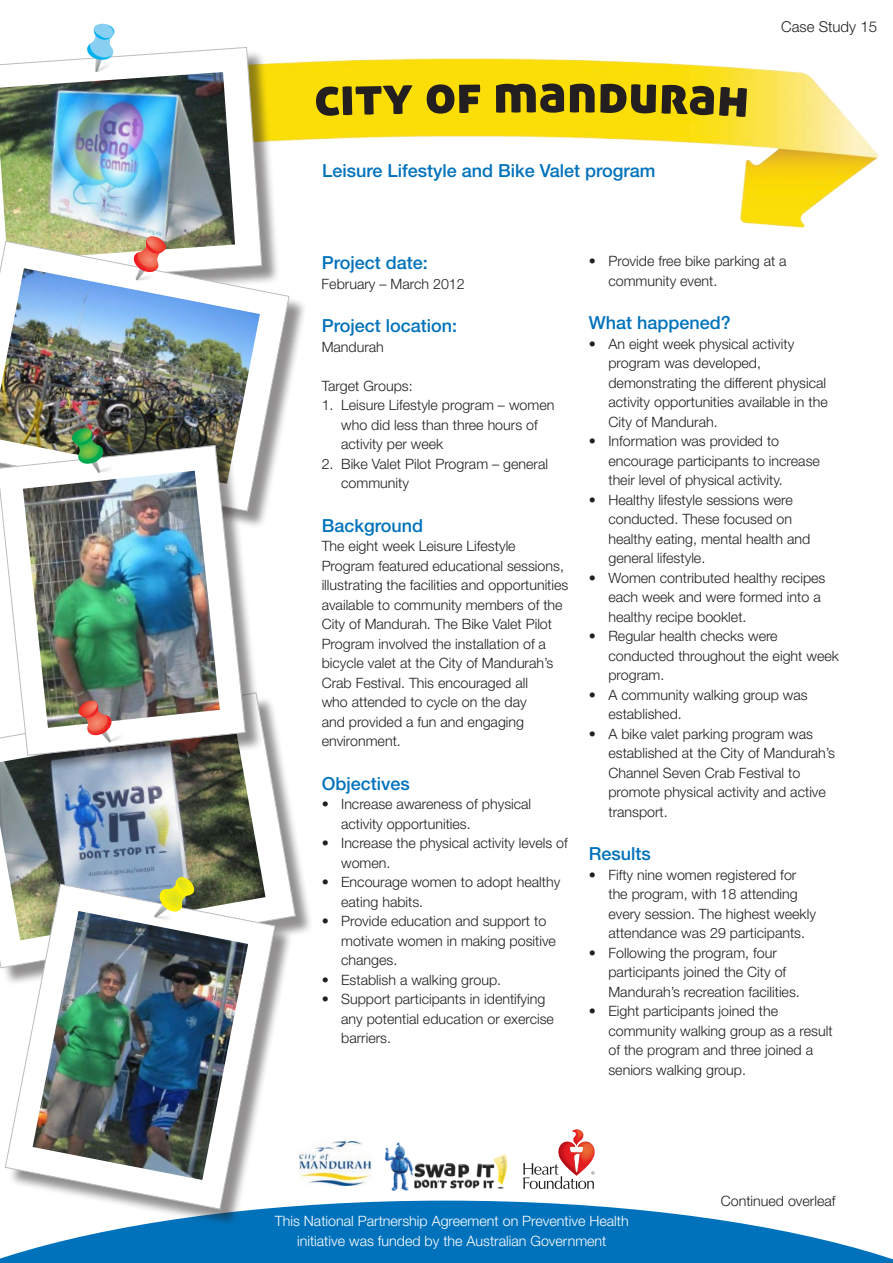
<style>
.page{position:relative;width:893px;height:1263px;background:#fff}
.page>*{position:absolute;margin:0;border:0;box-sizing:border-box;transform-origin:0 0}
.t1{font:54px "Aller Display";color:#231f20}
.t2{font:500 18px "Helvetica Neue";color:#0072bc}
.t3{font:300 15px "Helvetica Neue";color:#231f20}
.t4{font:300 14.25px/19.5px "Helvetica Neue";color:#231f20}
.t5{font:300 14.25px/19.5px "Helvetica Neue";color:#fff;text-align:center}
</style>
<div class="page">
<img style="left:280px;top:58px;width:599px;height:170px">
<div style="left:0;top:50px;width:280px;height:254px;background:#231f20;opacity:.5"></div>
<svg style="left:0;top:47px;width:262px;height:194px"></svg>
<img style="left:0;top:72px;width:235px;height:169px">
<svg style="left:86px;top:24px;width:32px;height:48px"></svg>
<svg style="left:0;top:1200px;width:893px;height:63px;fill:#0072bc"></svg>
<div style="left:0;top:695px;width:314px;height:291px;background:#231f20;opacity:.5"></div>
<svg style="left:0;top:695px;width:296px;height:273px"></svg>
<img style="left:0;top:721px;width:265px;height:219px">
<div style="left:0;top:244px;width:307px;height:285px;background:#231f20;opacity:.5"></div>
<svg style="left:0;top:241px;width:289px;height:270px"></svg>
<img style="left:0;top:268px;width:260px;height:180px">
<div style="left:8px;top:887px;width:285px;height:340px;background:#231f20;opacity:.5"></div>
<svg style="left:5px;top:884px;width:270px;height:325px"></svg>
<img style="left:33px;top:911px;width:215px;height:269px">
<div style="left:0;top:448px;width:264px;height:326px;background:#231f20;opacity:.5"></div>
<svg style="left:0;top:445px;width:246px;height:311px"></svg>
<img style="left:23px;top:471px;width:197px;height:257px">
<svg style="left:132px;top:236px;width:35px;height:44px"></svg>
<svg style="left:154px;top:877px;width:42px;height:45px"></svg>
<img style="left:71px;top:429px;width:48px;height:44px">
<svg style="left:77px;top:701px;width:53px;height:42px"></svg>
<img style="left:384px;top:1142px;width:124px;height:49px">
<img style="left:559px;top:1129px;width:35px;height:18px">
<svg style="left:523px;top:1147px;width:72px;height:42px"></svg>
<img style="left:299px;top:1141px;width:73px;height:45px">
<svg style="left:600px;top:84px;width:147px;height:33px;background:#fade10"></svg>
<h1 class="t1" style="left:314px;top:62px;width:168px;rotate:-1deg">city of</h1>
<h1 class="t1" style="left:493px;top:58px;width:106px">man</h1>
<p class="t2" style="left:322px;top:160px;width:335px">Leisure Lifestyle and Bike Valet program</p>
<p class="t3" style="left:781px;top:17px;width:97px">Case Study 15</p>
<p class="t2" style="left:322px;top:252px;width:108px">Project date:</p>
<p class="t4" style="left:322px;top:274px;width:145px">February – March 2012</p>
<p class="t2" style="left:322px;top:315px;width:137px">Project location:</p>
<p class="t4" style="left:322px;top:337px;width:64px">Mandurah</p>
<p class="t4" style="left:322px;top:376px;width:93px">Target Groups:</p>
<p class="t4" style="left:341px;top:395px;width:215px;text-indent:-19px">1. Leisure Lifestyle program – women who did less than three hours of activity per week</p>
<p class="t4" style="left:341px;top:454px;width:208px;text-indent:-19px">2. Bike Valet Pilot Program – general community</p>
<p class="t2" style="left:322px;top:515px;width:103px">Background</p>
<p class="t4" style="left:322px;top:536px;width:248px">The eight week Leisure Lifestyle Program featured educational sessions, illustrating the facilities and opportunities available to community members of the City of Mandurah. The Bike Valet Pilot Program involved the installation of a bicycle valet at the City of Mandurah’s Crab Festival. This encouraged all<br>who attended to cycle on the day<br>and provided a fun and engaging environment.</p>
<p class="t2" style="left:322px;top:773px;width:90px">Objectives</p>
<p class="t4" style="left:341px;top:794px;width:192px;text-indent:-19px">• Increase awareness of physical activity opportunities.</p>
<p class="t4" style="left:341px;top:833px;width:228px;text-indent:-19px">• Increase the physical activity levels of women.</p>
<p class="t4" style="left:341px;top:872px;width:221px;text-indent:-19px">• Encourage women to adopt healthy eating habits.</p>
<p class="t4" style="left:341px;top:911px;width:216px;text-indent:-19px">• Provide education and support to motivate women in making positive changes.</p>
<p class="t4" style="left:322px;top:969px;width:181px">• Establish a walking group.</p>
<p class="t4" style="left:341px;top:989px;width:214px;text-indent:-19px">• Support participants in identifying any potential education or exercise barriers.</p>
<p class="t4" style="left:608px;top:251px;width:180px;text-indent:-19px">• Provide free bike parking at a community event.</p>
<p class="t2" style="left:589px;top:312px;width:144px">What happened?</p>
<p class="t4" style="left:608px;top:334px;width:221px;text-indent:-19px">• An eight week physical activity program was developed, demonstrating the different physical activity opportunities available in the<br>City of Mandurah.</p>
<p class="t4" style="left:608px;top:431px;width:213px;text-indent:-19px">• Information was provided to encourage participants to increase their level of physical activity.</p>
<p class="t4" style="left:608px;top:490px;width:203px;text-indent:-19px">• Healthy lifestyle sessions were conducted. These focused on healthy eating, mental health and general lifestyle.</p>
<p class="t4" style="left:608px;top:568px;width:218px;text-indent:-19px">• Women contributed healthy recipes each week and were formed into a healthy recipe booklet.</p>
<p class="t4" style="left:608px;top:626px;width:232px;text-indent:-19px">• Regular health checks were conducted throughout the eight week program.</p>
<p class="t4" style="left:608px;top:685px;width:201px;text-indent:-19px">• A community walking group was established.</p>
<p class="t4" style="left:608px;top:724px;width:228px;text-indent:-19px">• A bike valet parking program was established at the City of Mandurah’s<br>Channel Seven Crab Festival to promote physical activity and active transport.</p>
<p class="t2" style="left:589px;top:843px;width:64px">Results</p>
<p class="t4" style="left:608px;top:865px;width:209px;text-indent:-19px">• Fifty nine women registered for the program, with 18 attending every session. The highest weekly attendance was 29 participants.</p>
<p class="t4" style="left:608px;top:943px;width:193px;text-indent:-19px">• Following the program, four participants joined the City of<br>Mandurah’s recreation facilities.</p>
<p class="t4" style="left:608px;top:1001px;width:226px;text-indent:-19px">• Eight participants joined the community walking group as a result of the program and three joined a seniors walking group.</p>
<p class="t4" style="left:721px;top:1191px;width:116px">Continued overleaf</p>
<p class="t5" style="left:275px;top:1211px;width:355px">This National Partnership Agreement on Preventive Health initiative was funded by the Australian Government</p>
</div>
